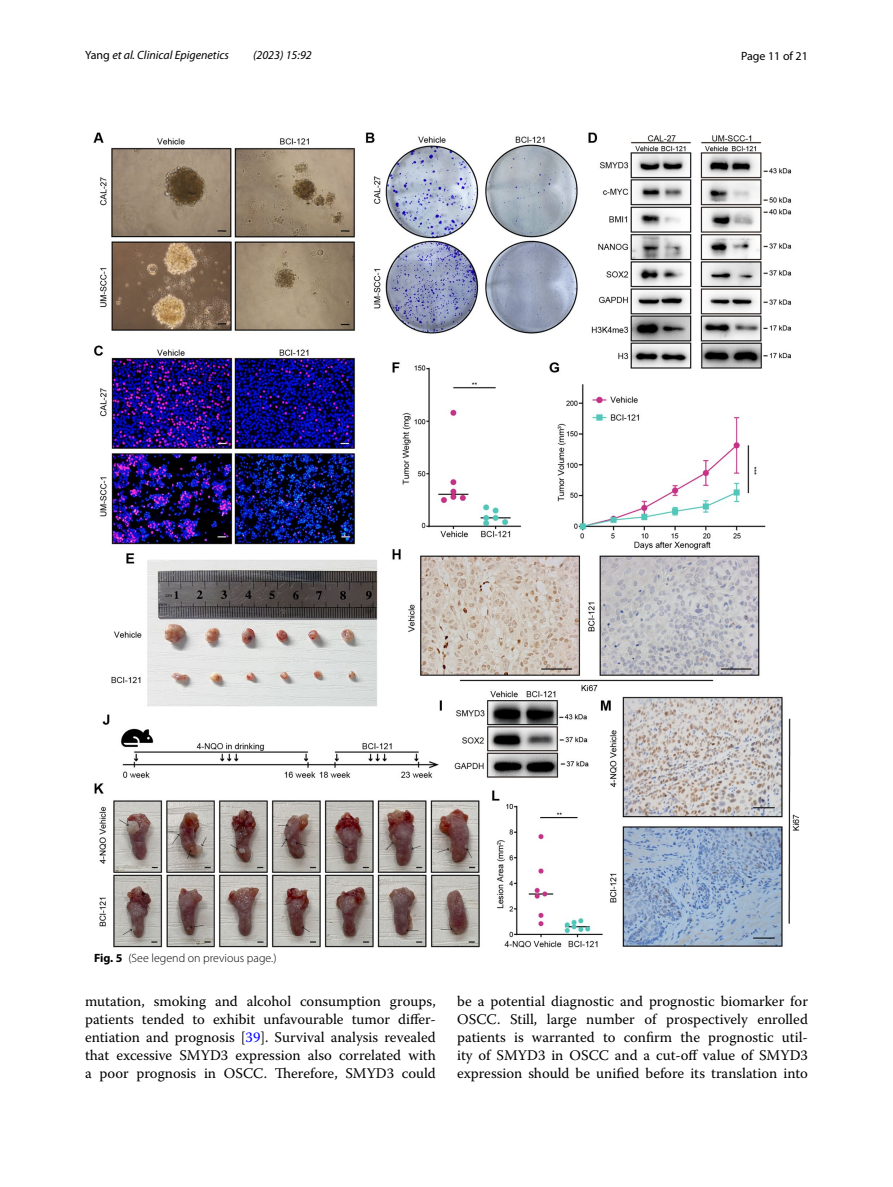
<style>
.page{position:relative;width:893px;height:1187px;background:#fff}
.page>*{position:absolute;margin:0;border:0;box-sizing:border-box;transform-origin:0 0}
.t1{font:14.7px/18px "Warnock Pro";color:#000;text-align:justify}
.t2{font:italic 12px "Myriad Pro";color:#000}
.t3{font:300 12px "Myriad Pro";color:#000}
.t4{font:12px "Myriad Pro";color:#000}
.s1{font-style:normal}
.s2{font-weight:700}
.s3{color:#00f}
</style>
<div class="page">
<img style="left:94px;top:133px;width:705px;height:814px">
<p class="t2" style="left:85px;top:48px;width:146px"><span class="s1">Yang</span> et al. Clinical Epigenetics</p>
<p class="t2" style="left:253px;top:48px;width:60px">(2023) 15:92</p>
<p class="t4" style="left:741px;top:48px;width:68px">Page 11 of 21</p>
<p class="t3" style="left:94px;top:951px;width:184px"><span class="s2">Fig. 5</span> (See legend on previous page.)</p>
<p class="t1" style="left:85px;top:991px;width:352px">mutation, smoking and alcohol consumption groups, patients tended to exhibit unfavourable tumor differ&shy;entiation and prognosis [<span class="s3">39</span>]. Survival analysis revealed that excessive SMYD3 expression also correlated with a poor prognosis in OSCC. Therefore, SMYD3 could</p>
<p class="t1" style="left:457px;top:991px;width:352px">be a potential diagnostic and prognostic biomarker for OSCC. Still, large number of prospectively enrolled patients is warranted to confirm the prognostic util&shy;ity of SMYD3 in OSCC and a cut-off value of SMYD3 expression should be unified before its translation into</p>
</div>
